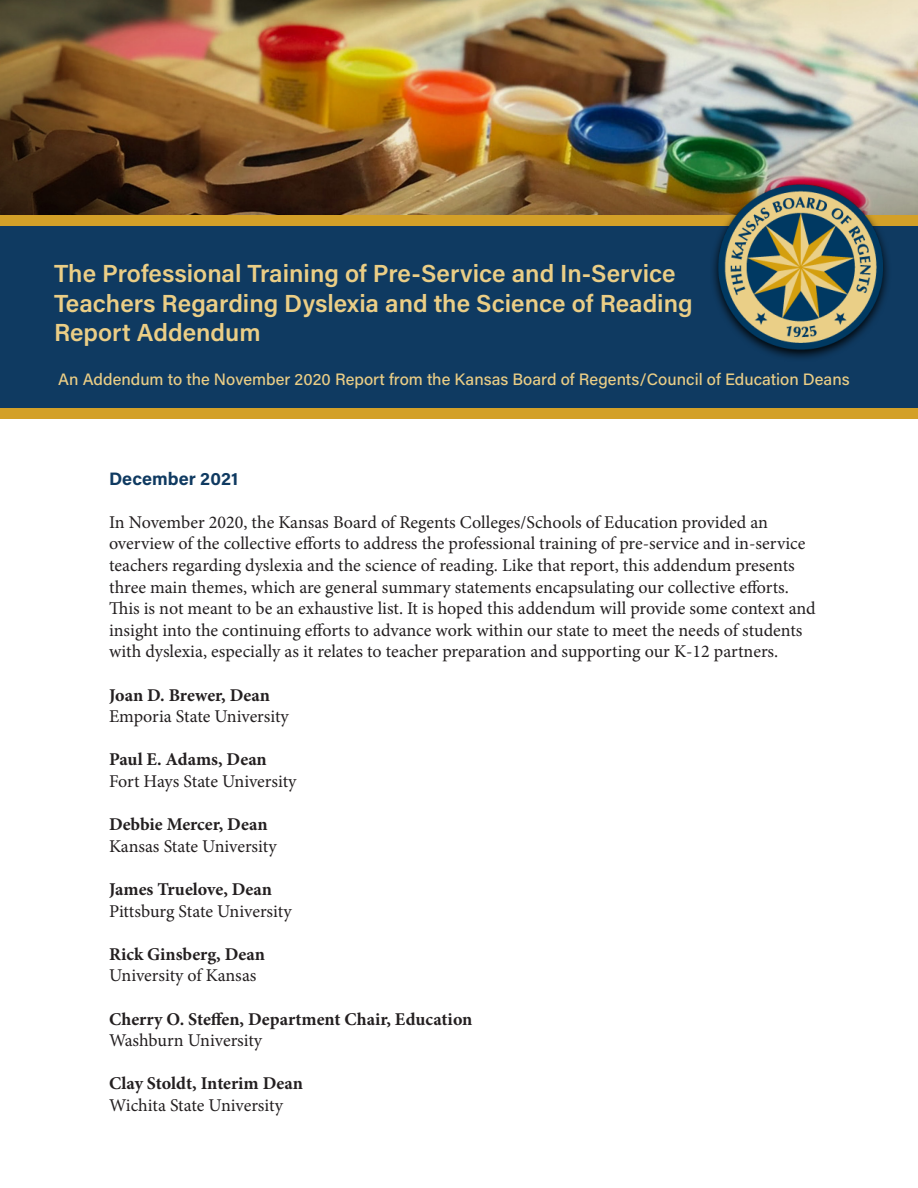
<style>
.page{position:relative;width:918px;height:1188px;background:#fff}
.page>*{position:absolute;margin:0;border:0;box-sizing:border-box;transform-origin:0 0}
.t1{font:600 24.6px/29.5px "Acumin Pro";color:#ebce86}
.t2{font:18px/21.6px "Minion Pro";color:#231f20}
.t3{font:700 18px "Minion Pro";color:#231f20}
.t4{font:700 18px "Acumin Pro";letter-spacing:.005em;color:#0f3a61}
.t5{font:500 16.5px "Acumin Pro";color:#ebce86}
</style>
<div class="page">
<img style="left:0;top:0;width:918px;height:215px">
<div style="left:0;top:215px;width:918px;height:204px;background:#d3a028"></div>
<div style="left:0;top:226px;width:918px;height:181px;background:#0f3a61"></div>
<img style="left:689px;top:158px;width:203px;height:200px">
<p class="t1" style="left:54px;top:258px;width:640px">The Professional Training of Pre-Service and In-Service<br>Teachers Regarding Dyslexia and the Science of Reading</p>
<p class="t1" style="left:54px;top:317px;width:208px">Report Addendum</p>
<p class="t5" style="left:58px;top:367px;width:793px">An Addendum to the November 2020 Report from the Kansas Board of Regents/Council of Education Deans</p>
<p class="t4" style="left:109px;top:466px;width:131px">December 2021</p>
<p class="t2" style="left:109px;top:511px;width:708px">In November 2020, the Kansas Board of Regents Colleges/Schools of Education provided an overview of the collective efforts to address the professional training of pre-service and in-service teachers regarding dyslexia and the science of reading. Like that report, this addendum presents three main themes, which are general summary statements encapsulating our collective efforts.<br>This is not meant to be an exhaustive list. It is hoped this addendum will provide some context and insight into the continuing efforts to advance work within our state to meet the needs of students with dyslexia, especially as it relates to teacher preparation and supporting our K-12 partners.</p>
<p class="t3" style="left:109px;top:682px;width:162px">Joan D. Brewer, Dean</p>
<p class="t2" style="left:109px;top:706px;width:181px">Emporia State University</p>
<p class="t3" style="left:109px;top:747px;width:159px">Paul E. Adams, Dean</p>
<p class="t2" style="left:109px;top:771px;width:189px">Fort Hays State University</p>
<p class="t3" style="left:109px;top:812px;width:160px">Debbie Mercer, Dean</p>
<p class="t2" style="left:109px;top:835px;width:169px">Kansas State University</p>
<p class="t3" style="left:109px;top:877px;width:165px">James Truelove, Dean</p>
<p class="t2" style="left:109px;top:900px;width:184px">Pittsburg State University</p>
<p class="t3" style="left:109px;top:941px;width:157px">Rick Ginsberg, Dean</p>
<p class="t2" style="left:109px;top:965px;width:149px">University of Kansas</p>
<p class="t3" style="left:109px;top:1006px;width:365px">Cherry O. Steffen, Department Chair, Education</p>
<p class="t2" style="left:109px;top:1030px;width:155px">Washburn University</p>
<p class="t3" style="left:109px;top:1071px;width:195px">Clay Stoldt, Interim Dean</p>
<p class="t2" style="left:109px;top:1095px;width:175px">Wichita State University</p>
</div>
